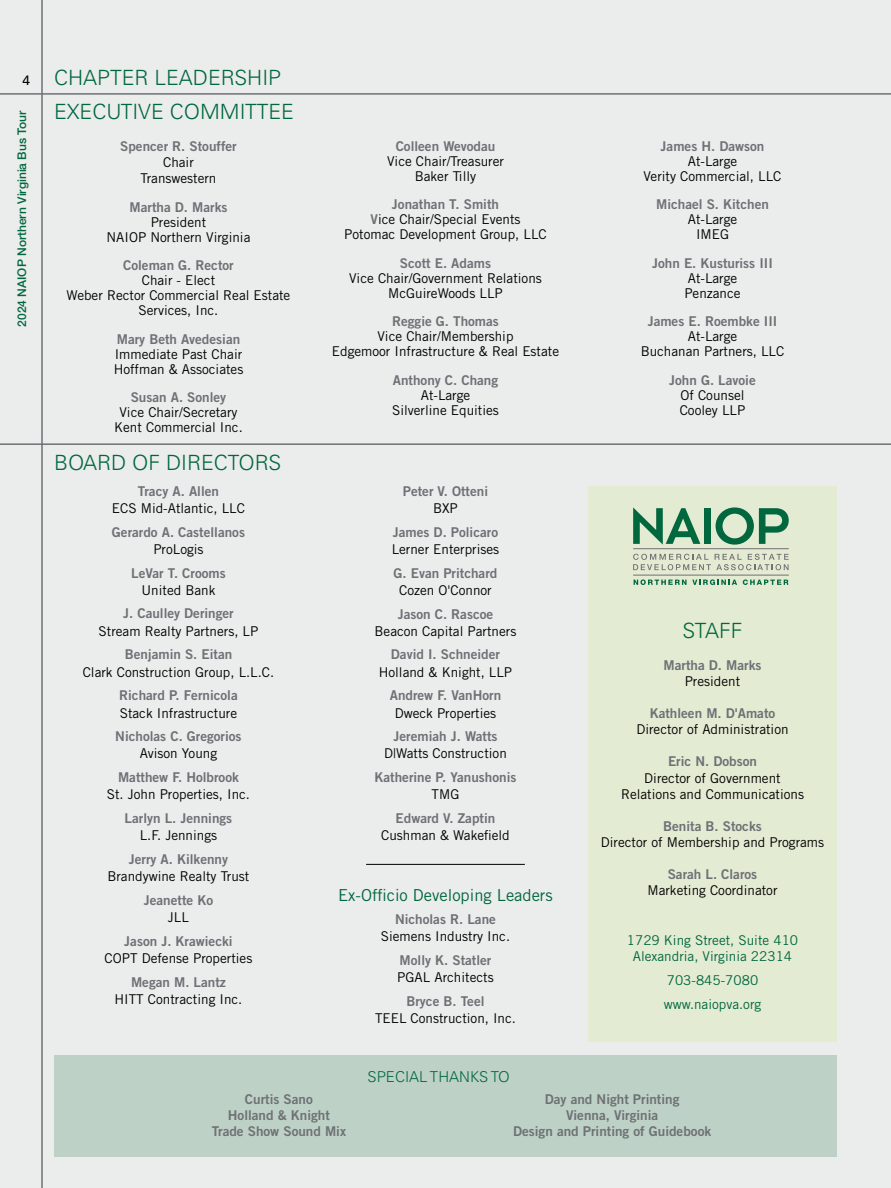
<style>
.page{position:relative;width:891px;height:1188px;background:#ebecec}
.page>*{position:absolute;margin:0;border:0;box-sizing:border-box;transform-origin:0 0}
.t1{font:300 21px/34.8px "Univers LT Std";color:#00673e}
.t2{font:16.5px "Trade Gothic LT Std";color:#00673e}
.t3{font:300 15px "Univers LT Std";color:#00673e}
.t4{font:13.5px/15px "Trade Gothic LT Std";color:#000;text-align:center}
.t5{font:13.5px/16.2px "Trade Gothic LT Std Bd 2";color:#6e7175;text-align:center}
.t6{font:13.5px/16.2px "Trade Gothic LT Std";color:#00673e;text-align:center}
.t7{font:13.5px "Univers LT Std";color:#000}
.t8{font:500 12px "Helvetica Neue LT Std";color:#00673e}
.s1{font-family:"Trade Gothic LT Std Bd 2";color:#6e7175}
</style>
<div class="page">
<hr style="left:41px;top:0;width:2px;height:1188px;background:#6e7175">
<hr style="left:0;top:93px;width:891px;height:2px;background:#6e7175">
<div style="left:588px;top:486px;width:249px;height:555px;background:#e4ebd3"></div>
<hr style="left:0;top:443px;width:891px;height:2px;background:#6e7175">
<div style="left:54px;top:1056px;width:783px;height:101px;background:#bed1c6"></div>
<hr style="left:633px;top:575px;width:156px;height:1px;background:#717073">
<svg style="left:633px;top:507px;width:67px;height:38px"></svg>
<div style="left:704px;top:508px;width:6px;height:36px;background:#00673e"></div>
<svg style="left:716px;top:507px;width:73px;height:38px"></svg>
<hr style="left:633px;top:548px;width:156px;height:1px;background:#717073">
<svg style="left:633px;top:554px;width:156px;height:16px"></svg>
<svg style="left:634px;top:579px;width:103px;height:6px"></svg>
<svg style="left:743px;top:579px;width:45px;height:6px"></svg>
<hr style="left:366px;top:864px;width:159px;height:1px;background:#000">
<p class="t7" style="left:22px;top:72px;width:9px">4</p>
<p class="t8" style="left:15px;top:327px;width:218px;rotate:-90deg">2024 NAIOP Northern Virginia Bus Tour</p>
<h1 class="t1" style="left:54px;top:60px;width:242px">CHAPTER LEADERSHIP<br>EXECUTIVE COMMITTEE</h1>
<p class="t5" style="left:120px;top:138px;width:118px">Spencer R. Stouffer</p>
<p class="t4" style="left:140px;top:154px;width:78px;line-height:16.2px">Chair<br>Transwestern</p>
<p class="t5" style="left:130px;top:199px;width:99px">Martha D. Marks</p>
<p class="t4" style="left:107px;top:214px;width:145px">President<br>NAIOP Northern Virginia</p>
<p class="t5" style="left:123px;top:257px;width:112px">Coleman G. Rector</p>
<p class="t4" style="left:67px;top:273px;width:225px">Chair - Elect<br>Weber Rector Commercial Real Estate<br>Services, Inc.</p>
<p class="t5" style="left:117px;top:331px;width:125px">Mary Beth Avedesian</p>
<p class="t4" style="left:114px;top:346px;width:131px;text-align:left">Immediate Past Chair<br>Hoffman &amp; Associates</p>
<p class="t5" style="left:131px;top:389px;width:97px">Susan A. Sonley</p>
<p class="t4" style="left:114px;top:405px;width:130px">Vice Chair/Secretary<br>Kent Commercial Inc.</p>
<h1 class="t1" style="left:54px;top:445px;width:229px">BOARD OF DIRECTORS</h1>
<p class="t5" style="left:138px;top:483px;width:83px">Tracy A. Allen</p>
<p class="t4" style="left:112px;top:501px;width:135px">ECS Mid-Atlantic, LLC</p>
<p class="t5" style="left:112px;top:524px;width:135px">Gerardo A. Castellanos</p>
<p class="t4" style="left:153px;top:541px;width:52px">ProLogis</p>
<p class="t5" style="left:131px;top:564px;width:96px">LeVar T. Crooms</p>
<p class="t4" style="left:142px;top:582px;width:75px">United Bank</p>
<p class="t5" style="left:123px;top:605px;width:112px">J. Caulley Deringer</p>
<p class="t4" style="left:99px;top:623px;width:161px">Stream Realty Partners, LP</p>
<p class="t5" style="left:125px;top:646px;width:109px">Benjamin S. Eitan</p>
<p class="t4" style="left:83px;top:664px;width:193px">Clark Construction Group, L.L.C.</p>
<p class="t5" style="left:119px;top:687px;width:120px">Richard P. Fernicola</p>
<p class="t4" style="left:120px;top:705px;width:119px">Stack Infrastructure</p>
<p class="t5" style="left:115px;top:728px;width:128px">Nicholas C. Gregorios</p>
<p class="t4" style="left:140px;top:746px;width:79px">Avison Young</p>
<p class="t5" style="left:118px;top:769px;width:122px">Matthew F. Holbrook</p>
<p class="t4" style="left:107px;top:787px;width:145px">St. John Properties, Inc.</p>
<p class="t5" style="left:125px;top:810px;width:109px">Larlyn L. Jennings</p>
<p class="t4" style="left:140px;top:828px;width:79px">L.F. Jennings</p>
<p class="t5" style="left:129px;top:851px;width:101px">Jerry A. Kilkenny</p>
<p class="t4" style="left:107px;top:869px;width:144px">Brandywine Realty Trust</p>
<p class="t5" style="left:144px;top:892px;width:71px">Jeanette Ko</p>
<p class="t4" style="left:168px;top:910px;width:23px">JLL</p>
<p class="t5" style="left:124px;top:932px;width:110px">Jason J. Krawiecki</p>
<p class="t4" style="left:105px;top:950px;width:149px">COPT Defense Properties</p>
<p class="t5" style="left:131px;top:973px;width:96px">Megan M. Lantz</p>
<p class="t4" style="left:115px;top:991px;width:129px">HITT Contracting Inc.</p>
<p class="t5" style="left:396px;top:138px;width:101px">Colleen Wevodau</p>
<p class="t4" style="left:387px;top:153px;width:118px">Vice Chair/Treasurer<br>Baker Tilly</p>
<p class="t5" style="left:392px;top:196px;width:109px">Jonathan T. Smith</p>
<p class="t4" style="left:344px;top:212px;width:204px"><span class="s1">V</span>ice Chair/Special Events<br>Potomac Development Group, LLC</p>
<p class="t5" style="left:400px;top:255px;width:93px">Scott E. Adams</p>
<p class="t4" style="left:349px;top:270px;width:194px">Vice Chair/Government Relations<br>McGuireWoods LLP</p>
<p class="t5" style="left:392px;top:313px;width:108px">Reggie G. Thomas</p>
<p class="t4" style="left:332px;top:329px;width:229px">Vice Chair/Membership<br>Edgemoor Infrastructure &amp; Real Estate</p>
<p class="t5" style="left:393px;top:372px;width:107px">Anthony C. Chang</p>
<p class="t4" style="left:392px;top:387px;width:108px">At-Large<br>Silverline Equities</p>
<p class="t5" style="left:403px;top:483px;width:87px">Peter V. Otteni</p>
<p class="t4" style="left:433px;top:501px;width:26px">BXP</p>
<p class="t5" style="left:393px;top:524px;width:107px">James D. Policaro</p>
<p class="t4" style="left:392px;top:542px;width:109px">Lerner Enterprises</p>
<p class="t5" style="left:394px;top:564px;width:105px">G. Evan Pritchard</p>
<p class="t4" style="left:399px;top:582px;width:94px">Cozen O'Connor</p>
<p class="t5" style="left:398px;top:605px;width:97px">Jason C. Rascoe</p>
<p class="t4" style="left:375px;top:623px;width:143px">Beacon Capital Partners</p>
<p class="t5" style="left:391px;top:646px;width:111px">David I. Schneider</p>
<p class="t4" style="left:379px;top:664px;width:135px">Holland &amp; Knight, LLP</p>
<p class="t5" style="left:390px;top:687px;width:113px">Andrew F. VanHorn</p>
<p class="t4" style="left:395px;top:705px;width:103px">Dweck Properties</p>
<p class="t5" style="left:393px;top:728px;width:106px">Jeremiah J. Watts</p>
<p class="t4" style="left:384px;top:746px;width:124px">D|Watts Construction</p>
<p class="t5" style="left:375px;top:769px;width:143px">Katherine P. Yanushonis</p>
<p class="t4" style="left:432px;top:787px;width:29px">TMG</p>
<p class="t5" style="left:396px;top:810px;width:101px">Edward V. Zaptin</p>
<p class="t4" style="left:381px;top:828px;width:130px">Cushman &amp; Wakefield</p>
<p class="t2" style="left:338px;top:885px;width:216px">Ex-Officio Developing Leaders</p>
<p class="t5" style="left:395px;top:911px;width:102px">Nicholas R. Lane</p>
<p class="t4" style="left:381px;top:929px;width:131px">Siemens Industry Inc.</p>
<p class="t5" style="left:400px;top:952px;width:93px">Molly K. Statler</p>
<p class="t4" style="left:397px;top:970px;width:98px">PGAL Architects</p>
<p class="t5" style="left:406px;top:993px;width:80px">Bryce B. Teel</p>
<p class="t4" style="left:375px;top:1011px;width:142px">TEEL Construction, Inc.</p>
<p class="t3" style="left:368px;top:1068px;width:144px">SPECIAL THANKS TO</p>
<p class="t5" style="left:661px;top:138px;width:105px">James H. Dawson</p>
<p class="t4" style="left:644px;top:153px;width:139px">At-Large<br>Verity Commercial, LLC</p>
<p class="t5" style="left:656px;top:196px;width:114px">Michael S. Kitchen</p>
<p class="t4" style="left:688px;top:212px;width:51px">At-Large<br>IMEG</p>
<p class="t5" style="left:652px;top:255px;width:122px">John E. Kusturiss III</p>
<p class="t4" style="left:684px;top:270px;width:58px;text-align:left">At-Large<br>Penzance</p>
<p class="t5" style="left:648px;top:313px;width:131px">James E. Roembke III</p>
<p class="t4" style="left:641px;top:329px;width:145px">At-Large<br>Buchanan Partners, LLC</p>
<p class="t5" style="left:669px;top:372px;width:88px">John G. Lavoie</p>
<p class="t4" style="left:680px;top:387px;width:67px;text-align:left">Of Counsel<br>Cooley LLP</p>
<h1 class="t1" style="left:683px;top:614px;width:61px">STAFF</h1>
<p class="t5" style="left:664px;top:657px;width:99px">Martha D. Marks</p>
<p class="t4" style="left:685px;top:674px;width:57px">President</p>
<p class="t5" style="left:650px;top:705px;width:127px">Kathleen M. D'Amato</p>
<p class="t4" style="left:636px;top:722px;width:154px">Director of Administration</p>
<p class="t5" style="left:668px;top:753px;width:90px">Eric N. Dobson</p>
<p class="t4" style="left:621px;top:769px;width:185px;line-height:16.2px">Director of Government<br>Relations and Communications</p>
<p class="t5" style="left:663px;top:817px;width:100px">Benita B. Stocks</p>
<p class="t4" style="left:601px;top:834px;width:225px">Director of Membership and Programs</p>
<p class="t5" style="left:668px;top:866px;width:91px">Sarah L. Claros</p>
<p class="t4" style="left:647px;top:882px;width:132px">Marketing Coordinator</p>
<p class="t6" style="left:627px;top:932px;width:173px">1729 King Street, Suite 410<br>Alexandria, Virginia 22314</p>
<p class="t6" style="left:664px;top:968px;width:99px;line-height:24px;text-align:left">703-845-7080 www.naiopva.org</p>
<p class="t5" style="left:212px;top:1091px;width:136px">Curtis Sano<br>Holland &amp; Knight<br>Trade Show Sound Mix</p>
<p class="t5" style="left:513px;top:1091px;width:200px">Day and Night Printing<br>Vienna, Virginia<br>Design and Printing of Guidebook</p>
</div>
